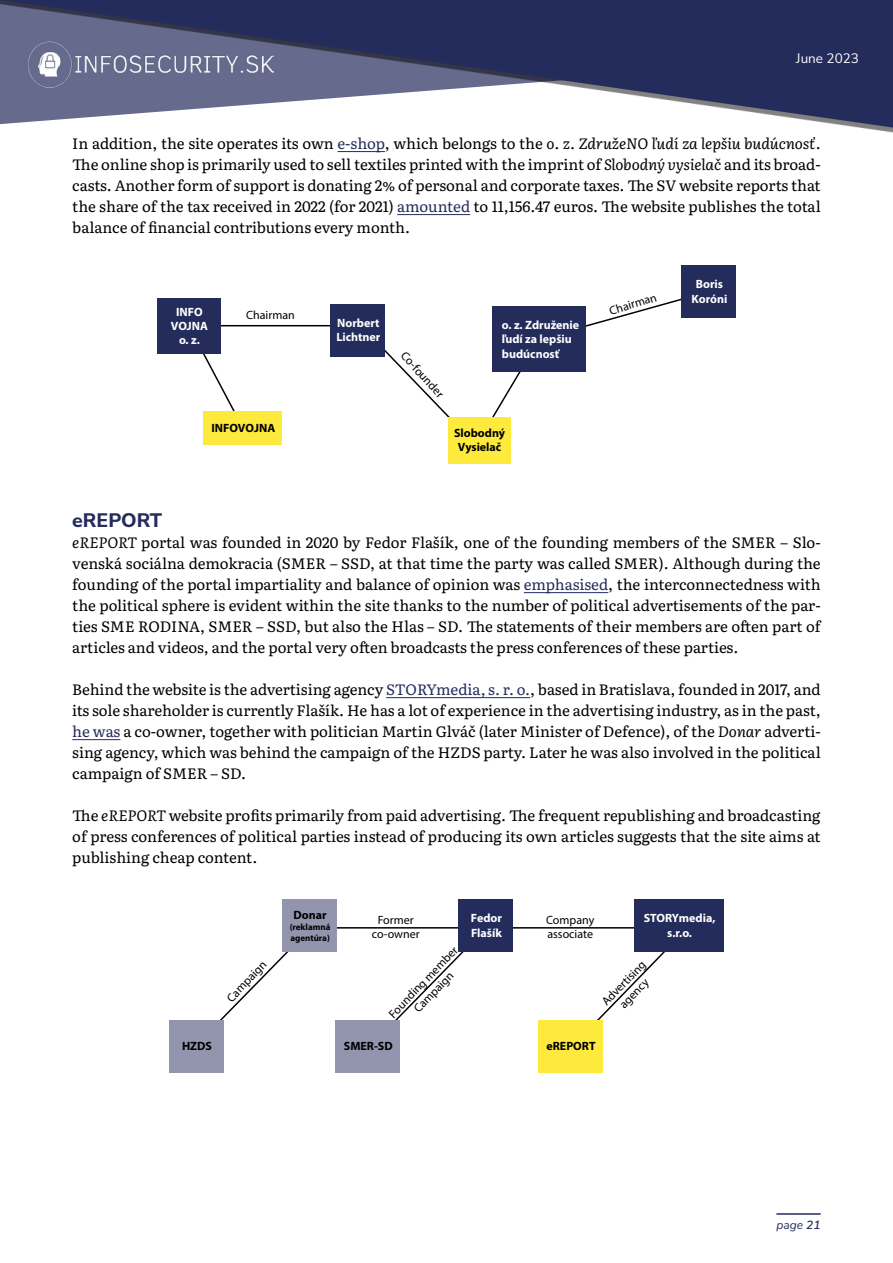
<style>
.page{position:relative;width:893px;height:1263px;background:#fff}
.page>*{position:absolute;margin:0;border:0;box-sizing:border-box;transform-origin:0 0}
.t1{font:800 19.5px "Nunito Sans";color:#242c5c}
.t2{font:15px/21px "Literata";letter-spacing:-.005em;color:#000;text-align:justify}
.t3{font:13.5px "Nunito Sans";color:#fff}
.t4{font:12px/14.4px "Myriad Pro";color:#000;text-align:center}
.t5{font:700 12px/14.4px "Myriad Pro";color:#fff;text-align:center}
.t6{font:700 12px/14.4px "Myriad Pro";color:#000;text-align:center}
.t7{font:italic 12px "Nunito Sans";color:#242c5c}
.t8{font:700 9px/10.8px "Myriad Pro";color:#000}
.s1{color:#242c5c}
.s2{font-style:italic}
.s3{font-weight:600}
</style>
<div class="page">
<svg style="left:0;top:0;width:893px;height:132px;fill:#242c5c"></svg>
<hr style="left:776px;top:1213px;width:45px;height:2px;background:#242c5c">
<img style="left:28px;top:42px;width:246px;height:45px">
<hr style="left:337px;top:151px;width:48px;height:1px;background:#242c5c">
<hr style="left:397px;top:214px;width:73px;height:1px;background:#242c5c">
<hr style="left:524px;top:592px;width:84px;height:1px;background:#242c5c">
<hr style="left:386px;top:697px;width:144px;height:1px;background:#242c5c">
<hr style="left:72px;top:739px;width:48px;height:1px;background:#242c5c">
<svg style="left:186px;top:291px;width:496px;height:157px"></svg>
<div style="left:157px;top:298px;width:64px;height:55px;background:#242c5c"></div>
<div style="left:448px;top:417px;width:62px;height:47px;background:#feea3c"></div>
<div style="left:203px;top:411px;width:79px;height:33px;background:#feea3c"></div>
<div style="left:492px;top:306px;width:94px;height:66px;background:#242c5c"></div>
<div style="left:331px;top:304px;width:54px;height:52px;background:#242c5c"></div>
<div style="left:682px;top:266px;width:54px;height:52px;background:#242c5c"></div>
<svg style="left:191px;top:927px;width:500px;height:125px"></svg>
<svg style="left:366px;top:926px;width:122px;height:124px"></svg>
<div style="left:459px;top:899px;width:54px;height:52px;background:#242c5c"></div>
<div style="left:634px;top:899px;width:90px;height:52px;background:#242c5c"></div>
<div style="left:282px;top:899px;width:55px;height:52px;background:#9295ad"></div>
<div style="left:169px;top:1021px;width:55px;height:52px;background:#9295ad"></div>
<div style="left:336px;top:1021px;width:64px;height:52px;background:#9295ad"></div>
<div style="left:538px;top:1021px;width:64px;height:52px;background:#feea3c"></div>
<p class="t3" style="left:796px;top:49px;width:64px">June 2023</p>
<p class="t2" style="left:72px;top:132px;width:750px">In addition, the site operates its own <span class="s1">e-shop</span>, which belongs to the <span class="s2">o. z. ZdružeNO ľudí za lepšiu budúcnosť</span>.<br>The online shop is primarily used to sell textiles printed with the imprint of <span class="s2">Slobodný vysielač</span> and its broad&shy;casts. Another form of support is donating 2% of personal and corporate taxes. The SV website reports that the share of the tax received in 2022 (for 2021) <span class="s1">amounted</span> to 11,156.47 euros. The website publishes the total balance of financial contributions every month.</p>
<p class="t5" style="left:171px;top:304px;width:39px">INFO<br>VOJNA o. z.</p>
<p class="t4" style="left:246px;top:308px;width:50px">Chairman</p>
<p class="t6" style="left:211px;top:420px;width:65px">INFOVOJNA</p>
<p class="t5" style="left:336px;top:315px;width:46px;text-align:left">Norbert<br>Lichtner</p>
<p class="t4" style="left:408px;top:349px;width:59px;rotate:47deg">Co-founder</p>
<p class="t5" style="left:502px;top:317px;width:79px;text-align:left">o. z. Združenie ľudí za lepšiu budúcnosť</p>
<p class="t6" style="left:454px;top:425px;width:53px">Slobodný<br>Vysielač</p>
<p class="t4" style="left:608px;top:304px;width:50px;rotate:-17deg">Chairman</p>
<p class="t5" style="left:692px;top:277px;width:37px">Boris<br>Koróni</p>
<h1 class="t1" style="left:72px;top:506px;width:91px">eREPORT</h1>
<p class="t2" style="left:72px;top:531px;width:750px"><span class="s2">eREPORT</span> portal was founded in 2020 by Fedor Flašík, one of the founding members of the SMER – Slo&shy;venská sociálna demokracia (SMER – SSD, at that time the party was called SMER). Although during the founding of the portal impartiality and balance of opinion was <span class="s1">emphasised</span>, the interconnectedness with the political sphere is evident within the site thanks to the number of political advertisements of the par&shy;ties SME RODINA, SMER – SSD, but also the Hlas – SD. The statements of their members are often part of articles and videos, and the portal very often broadcasts the press conferences of these parties.</p>
<p class="t2" style="left:72px;top:678px;width:750px">Behind the website is the advertising agency <span class="s1">STORYmedia, s. r. o.</span>, based in Bratislava, founded in 2017, and its sole shareholder is currently Flašík. He has a lot of experience in the advertising industry, as in the past, <span class="s1">he was</span> a co-owner, together with politician Martin Glváč (later Minister of Defence), of the <span class="s2">Donar</span> adverti&shy;sing agency, which was behind the campaign of the HZDS party. Later he was also involved in the political campaign of SMER – SD.</p>
<p class="t2" style="left:72px;top:804px;width:750px">The <span class="s2">eREPORT</span> website profits primarily from paid advertising. The frequent republishing and broadcasting of press conferences of political parties instead of producing its own articles suggests that the site aims at publishing cheap content.</p>
<p class="t6" style="left:294px;top:907px;width:35px">Donar</p>
<p class="t8" style="left:290px;top:921px;width:42px">(reklamná agentúra)</p>
<p class="t5" style="left:471px;top:910px;width:32px;text-align:left">Fedor<br>Flašík</p>
<p class="t5" style="left:644px;top:910px;width:73px">STORYmedia, s.r.o.</p>
<p class="t4" style="left:546px;top:912px;width:50px;text-align:left">Company associate</p>
<p class="t4" style="left:372px;top:912px;width:49px">Former co-owner</p>
<p class="t4" style="left:385px;top:1010px;width:95px;rotate:-46deg">Founding member<br>Campaign</p>
<p class="t4" style="left:224px;top:995px;width:53px;rotate:-46deg">Campaign</p>
<p class="t4" style="left:598px;top:998px;width:59px;rotate:-46deg">Advertising agency</p>
<p class="t6" style="left:182px;top:1038px;width:32px">HZDS</p>
<p class="t6" style="left:344px;top:1038px;width:50px">SMER-SD</p>
<p class="t6" style="left:546px;top:1038px;width:51px">eREPORT</p>
<p class="t7" style="left:776px;top:1216px;width:46px">page <span class="s3">21</span></p>
</div>
